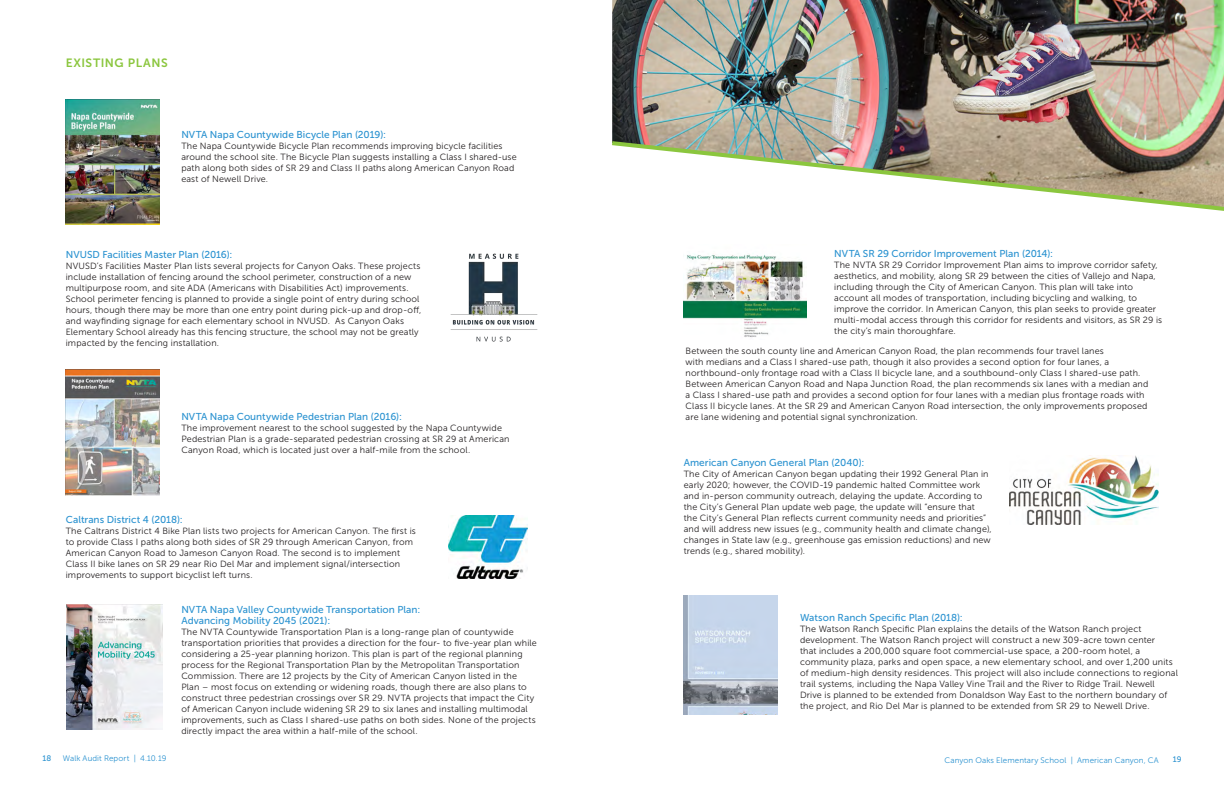
<style>
.page{position:relative;width:1224px;height:792px;background:#fff}
.page>*{position:absolute;margin:0;border:0;box-sizing:border-box;transform-origin:0 0}
.Body_Headlines{font:12px "Museo Sans 700";letter-spacing:.045em;color:#8bc63e}
.Body_Text{font:10px/11px "Museo Sans 500";letter-spacing:.005em;color:#2a92d0}
.Body_Text-2{font:9px/11px "Museo Sans 300";letter-spacing:.015em;color:#231f20}
.t1{font:8px "Museo Sans 300";letter-spacing:.015em;color:#2a92d0}
.t2{font:8px "Museo Sans 500";color:#2a92d0}
</style>
<div class="page">
<img style="left:448px;top:516px;width:79px;height:62px">
<img style="left:65px;top:99px;width:95px;height:126px">
<img style="left:65px;top:369px;width:95px;height:126px">
<img style="left:67px;top:605px;width:95px;height:124px">
<img style="left:612px;top:0;width:612px;height:139px">
<svg style="left:612px;top:139px;width:612px;height:72px"></svg>
<img style="left:450px;top:253px;width:88px;height:89px">
<img style="left:1010px;top:455px;width:149px;height:69px">
<img style="left:684px;top:254px;width:123px;height:83px">
<img style="left:683px;top:596px;width:95px;height:119px">
<p class="Body_Headlines" style="left:66px;top:56px;width:103px">EXISTING PLANS</p>
<p class="Body_Text" style="left:181px;top:129px;width:206px">NVTA Napa Countywide Bicycle Plan (2019):</p>
<p class="Body_Text-2" style="left:181px;top:141px;width:337px">The Napa Countywide Bicycle Plan recommends improving bicycle facilities around the school site. The Bicycle Plan suggests installing a Class I shared-use path along both sides of SR 29 and Class II paths along American Canyon Road east of Newell Drive.</p>
<p class="Body_Text" style="left:66px;top:249px;width:168px">NVUSD Facilities Master Plan (2016):</p>
<p class="Body_Text-2" style="left:66px;top:260px;width:357px">NVUSD’s Facilities Master Plan lists several projects for Canyon Oaks. These projects include installation of fencing around the school perimeter, construction of a new multipurpose room, and site ADA (Americans with Disabilities Act) improvements.<br>School perimeter fencing is planned to provide a single point of entry during school hours, though there may be more than one entry point during pick-up and drop-off, and wayfinding signage for each elementary school in NVUSD. As Canyon Oaks Elementary School already has this fencing structure, the school may not be greatly impacted by the fencing installation.</p>
<p class="Body_Text" style="left:181px;top:411px;width:222px">NVTA Napa Countywide Pedestrian Plan (2016):</p>
<p class="Body_Text-2" style="left:181px;top:422px;width:330px">The improvement nearest to the school suggested by the Napa Countywide<br>Pedestrian Plan is a grade-separated pedestrian crossing at SR 29 at American<br>Canyon Road, which is located just over a half-mile from the school.</p>
<p class="Body_Text" style="left:66px;top:514px;width:119px">Caltrans District 4 (2018):</p>
<p class="Body_Text-2" style="left:66px;top:525px;width:352px">The Caltrans District 4 Bike Plan lists two projects for American Canyon. The first is to provide Class I paths along both sides of SR 29 through American Canyon, from American Canyon Road to Jameson Canyon Road. The second is to implement Class II bike lanes on SR 29 near Rio Del Mar and implement signal/intersection improvements to support bicyclist left turns.</p>
<p class="Body_Text" style="left:181px;top:604px;width:241px">NVTA Napa Valley Countywide Transportation Plan:<br>Advancing Mobility 2045 (2021):</p>
<p class="Body_Text-2" style="left:181px;top:627px;width:357px">The NVTA Countywide Transportation Plan is a long-range plan of countywide transportation priorities that provides a direction for the four- to five-year plan while considering a 25-year planning horizon. This plan is part of the regional planning process for the Regional Transportation Plan by the Metropolitan Transportation Commission. There are 12 projects by the City of American Canyon listed in the Plan – most focus on extending or widening roads, though there are also plans to construct three pedestrian crossings over SR 29. NVTA projects that impact the City of American Canyon include widening SR 29 to six lanes and installing multimodal improvements, such as Class I shared-use paths on both sides. None of the projects directly impact the area within a half-mile of the school.</p>
<p class="Body_Text" style="left:834px;top:248px;width:221px">NVTA SR 29 Corridor Improvement Plan (2014):</p>
<p class="Body_Text-2" style="left:834px;top:260px;width:330px">The NVTA SR 29 Corridor Improvement Plan aims to improve corridor safety, aesthetics, and mobility, along SR 29 between the cities of Vallejo and Napa, including through the City of American Canyon. This plan will take into account all modes of transportation, including bicycling and walking, to improve the corridor. In American Canyon, this plan seeks to provide greater multi-modal access through this corridor for residents and visitors, as SR 29 is the city’s main thoroughfare.</p>
<p class="Body_Text-2" style="left:686px;top:345px;width:464px">Between the south county line and American Canyon Road, the plan recommends four travel lanes<br>with medians and a Class I shared-use path, though it also provides a second option for four lanes, a northbound-only frontage road with a Class II bicycle lane, and a southbound-only Class I shared-use path.<br>Between American Canyon Road and Napa Junction Road, the plan recommends six lanes with a median and a Class I shared-use path and provides a second option for four lanes with a median plus frontage roads with Class II bicycle lanes. At the SR 29 and American Canyon Road intersection, the only improvements proposed are lane widening and potential signal synchronization.</p>
<p class="Body_Text" style="left:684px;top:457px;width:182px">American Canyon General Plan (2040):</p>
<p class="Body_Text-2" style="left:684px;top:468px;width:310px">The City of American Canyon began updating their 1992 General Plan in early 2020; however, the COVID-19 pandemic halted Committee work and in-person community outreach, delaying the update. According to the City’s General Plan update web page, the update will “ensure that<br>the City’s General Plan reflects current community needs and priorities” and will address new issues (e.g., community health and climate change), changes in State law (e.g., greenhouse gas emission reductions) and new trends (e.g., shared mobility).</p>
<p class="Body_Text" style="left:800px;top:612px;width:164px">Watson Ranch Specific Plan (2018):</p>
<p class="Body_Text-2" style="left:800px;top:624px;width:379px">The Watson Ranch Specific Plan explains the details of the Watson Ranch project development. The Watson Ranch project will construct a new 309-acre town center<br>that includes a 200,000 square foot commercial-use space, a 200-room hotel, a community plaza, parks and open space, a new elementary school, and over 1,200 units of medium-high density residences. This project will also include connections to regional trail systems, including the Napa Valley Vine Trail and the River to Ridge Trail. Newell Drive is planned to be extended from Donaldson Way East to the northern boundary of the project, and Rio Del Mar is planned to be extended from SR 29 to Newell Drive.</p>
<p class="t2" style="left:43px;top:754px;width:10px">18</p>
<p class="t1" style="left:63px;top:754px;width:105px">Walk Audit Report | 4.10.19</p>
<p class="t1" style="left:944px;top:756px;width:216px">Canyon Oaks Elementary School | American Canyon, CA</p>
<p class="t2" style="left:1173px;top:755px;width:10px">19</p>
</div>
